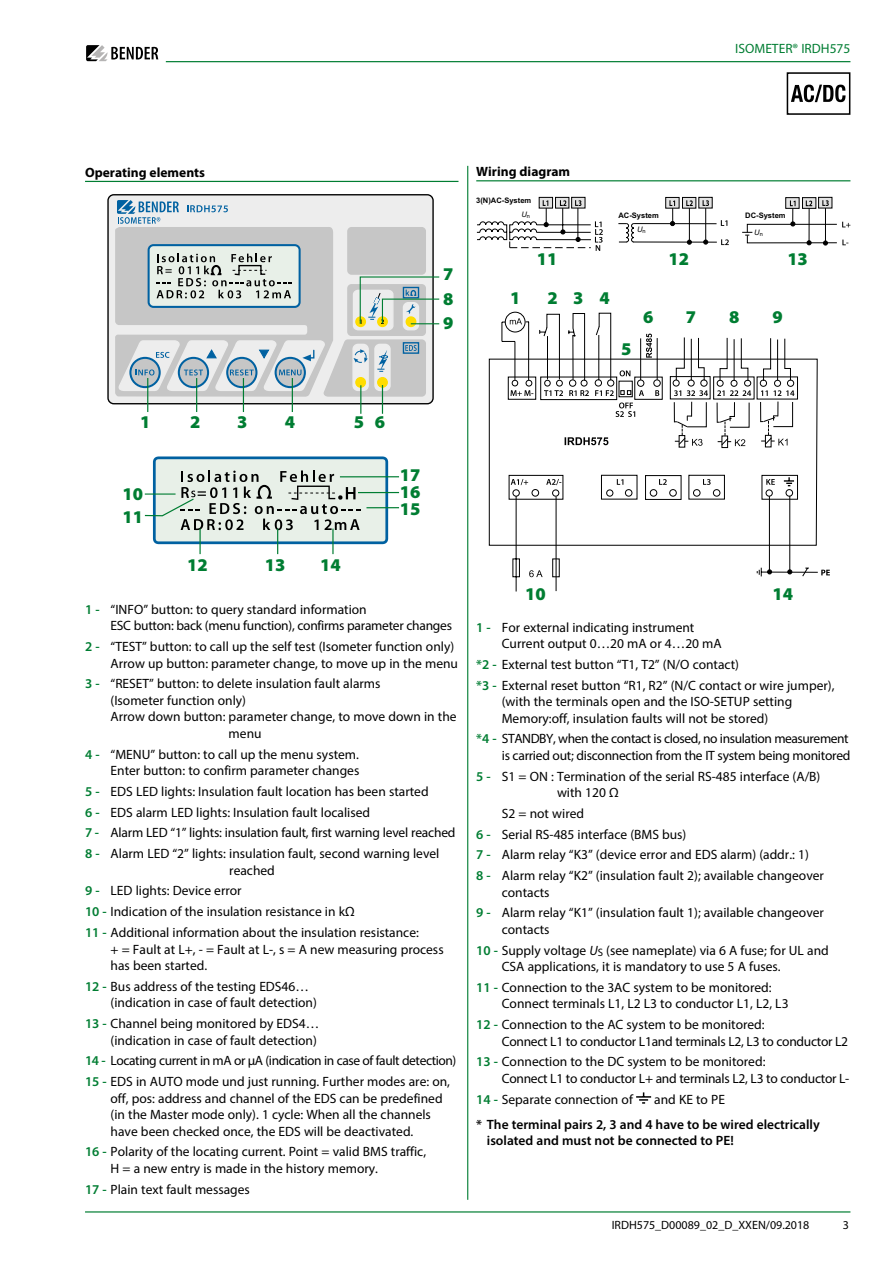
<style>
.page{position:relative;width:893px;height:1263px;background:#fff}
.page>*{position:absolute;margin:0;border:0;box-sizing:border-box;transform-origin:0 0}
.t1{font:900 18px/24.6px "Myriad Pro";color:#007d32;text-align:justify}
.t2{font:13.5px/20.7px "Myriad Pro";color:#000}
.t3{font:13.5px/16.5px "Myriad Pro";letter-spacing:-.02em;color:#000}
.t4{font:13.5px/20.7px "Myriad Pro";letter-spacing:-.03em;color:#000}
.t5{font:600 13.5px/16.5px "Myriad Pro";color:#000}
.t6{font:700 13.5px "Myriad Pro";color:#000}
.t7{font:13.5px "Myriad Pro";color:#007d32}
.t8{font:12px "Myriad Pro";color:#000}
.t9{font:700 7.5px/14.4px "Arial";color:#000;text-align:right}
.t10{font:italic 7.5px "Arial";color:#000}
.s1{font-weight:400;font-style:italic}
.s2{font-weight:600;color:#007d32}
.s3{font-style:italic}
</style>
<div class="page">
<svg style="left:86px;top:45px;width:72px;height:16px"></svg>
<hr style="left:166px;top:61px;width:684px;height:1px;background:#007d32">
<hr style="left:85px;top:1211px;width:765px;height:1px;background:#007d32">
<div style="left:785px;top:197px;width:14px;height:12px;background:#e3e3e3;border:1px solid #000"></div>
<div style="left:802px;top:197px;width:14px;height:12px;background:#e3e3e3;border:1px solid #000"></div>
<div style="left:818px;top:197px;width:14px;height:11px;background:#e3e3e3;border:1px solid #000"></div>
<div style="left:665px;top:197px;width:14px;height:11px;background:#e3e3e3;border:1px solid #000"></div>
<div style="left:682px;top:197px;width:14px;height:11px;background:#e3e3e3;border:1px solid #000"></div>
<div style="left:699px;top:197px;width:13px;height:11px;background:#e3e3e3;border:1px solid #000"></div>
<div style="left:555px;top:197px;width:14px;height:11px;background:#e3e3e3;border:1px solid #000"></div>
<div style="left:539px;top:197px;width:14px;height:11px;background:#e3e3e3;border:1px solid #000"></div>
<div style="left:571px;top:197px;width:14px;height:11px;background:#e3e3e3;border:1px solid #000"></div>
<svg style="left:476px;top:200px;width:374px;height:378px"></svg>
<div style="left:108px;top:195px;width:325px;height:209px;background:#ededed;border-radius:6px"></div>
<hr style="left:85px;top:181px;width:373px;height:1px;background:#007d32">
<hr style="left:476px;top:180px;width:374px;height:1px;background:#007d32">
<svg style="left:636px;top:1092px;width:15px;height:12px"></svg>
<svg style="left:114px;top:200px;width:326px;height:214px"></svg>
<hr style="left:340px;top:476px;width:59px;height:1px;background:#007d32">
<hr style="left:358px;top:492px;width:41px;height:1px;background:#007d32">
<hr style="left:366px;top:507px;width:33px;height:1px;background:#007d32">
<svg style="left:144px;top:456px;width:245px;height:98px;background:#c5d2d0"></svg>
<hr style="left:332px;top:529px;width:2px;height:25px;background:#007d32">
<hr style="left:145px;top:493px;width:31px;height:2px;background:#007d32">
<hr style="left:467px;top:166px;width:1px;height:1034px;background:#007d32">
<div style="left:787px;top:72px;width:63px;height:43px;border:2px solid #000"></div>
<svg style="left:791px;top:85px;width:54px;height:17px"></svg>
<p class="t6" style="left:85px;top:163px;width:122px">Operating elements</p>
<p class="t6" style="left:476px;top:163px;width:95px">Wiring diagram</p>
<p class="t9" style="left:476px;top:193px;width:57px">3(N)AC-System<br><span class="s1">U</span><sub>n</sub></p>
<p class="t7" style="left:735px;top:40px;width:117px">ISOMETER® IRDH575</p>
<p class="t9" style="left:618px;top:208px;width:42px">AC-System</p>
<p class="t9" style="left:745px;top:208px;width:42px">DC-System</p>
<p class="t10" style="left:637px;top:225px;width:10px">U<sub>n</sub></p>
<p class="t10" style="left:754px;top:227px;width:10px">U<sub>n</sub></p>
<h1 class="t1" style="left:443px;top:262px;width:12px">7<br>8<br>9</h1>
<h1 class="t1" style="left:510px;top:286px;width:12px">1</h1>
<h1 class="t1" style="left:537px;top:247px;width:22px">11</h1>
<h1 class="t1" style="left:668px;top:247px;width:22px">12</h1>
<h1 class="t1" style="left:787px;top:247px;width:22px">13</h1>
<h1 class="t1" style="left:547px;top:286px;width:12px">2</h1>
<h1 class="t1" style="left:573px;top:286px;width:12px">3</h1>
<h1 class="t1" style="left:600px;top:286px;width:12px">4</h1>
<h1 class="t1" style="left:621px;top:337px;width:12px">5</h1>
<h1 class="t1" style="left:643px;top:305px;width:12px">6</h1>
<h1 class="t1" style="left:686px;top:305px;width:12px">7</h1>
<h1 class="t1" style="left:729px;top:305px;width:12px">8</h1>
<h1 class="t1" style="left:772px;top:305px;width:12px">9</h1>
<h1 class="t1" style="left:140px;top:409px;width:12px">1</h1>
<h1 class="t1" style="left:122px;top:483px;width:22px;line-height:22.4px">10<br>11</h1>
<h1 class="t1" style="left:190px;top:409px;width:12px">2</h1>
<h1 class="t1" style="left:187px;top:553px;width:22px">12</h1>
<h1 class="t1" style="left:237px;top:409px;width:12px">3</h1>
<h1 class="t1" style="left:285px;top:409px;width:12px">4</h1>
<h1 class="t1" style="left:354px;top:409px;width:12px">5</h1>
<h1 class="t1" style="left:375px;top:409px;width:12px">6</h1>
<h1 class="t1" style="left:400px;top:463px;width:22px">17</h1>
<h1 class="t1" style="left:400px;top:480px;width:22px">16</h1>
<h1 class="t1" style="left:400px;top:497px;width:22px">15</h1>
<h1 class="t1" style="left:265px;top:553px;width:22px">13</h1>
<h1 class="t1" style="left:320px;top:553px;width:22px">14</h1>
<p class="t3" style="left:111px;top:601px;width:343px;text-indent:-26px"><span class="s2">1 -</span> “INFO” button: to query standard information<br>ESC button: back (menu function), confirms parameter changes</p>
<p class="t2" style="left:85px;top:638px;width:374px;line-height:16.5px;text-align:right"><span class="s2">2 -</span> “TEST” button: to call up the self test (Isometer function only)<br>Arrow up button: parameter change, to move up in the menu</p>
<p class="t2" style="left:85px;top:673px;width:297px"><span class="s2">3 -</span> “RESET” button: to delete insulation fault alarms</p>
<p class="t2" style="left:111px;top:690px;width:137px">(Isometer function only)</p>
<p class="t2" style="left:111px;top:706px;width:348px">Arrow down button: parameter change, to move down in the</p>
<p class="t2" style="left:229px;top:723px;width:34px">menu</p>
<p class="t2" style="left:85px;top:746px;width:276px;line-height:16.5px;text-align:right"><span class="s2">4 -</span> “MENU” button: to call up the menu system.<br>Enter button: to confirm parameter changes</p>
<p class="t2" style="left:85px;top:781px;width:372px"><span class="s2">5 -</span> EDS LED lights: Insulation fault location has been started<br><span class="s2">6 -</span> EDS alarm LED lights: Insulation fault localised<br><span class="s2">7 -</span> Alarm LED “1” lights: insulation fault, first warning level reached <span class="s2">8 -</span> Alarm LED “2” lights: insulation fault, second warning level</p>
<p class="t2" style="left:85px;top:860px;width:335px;text-indent:144px">reached<br><span class="s2">9 -</span> LED lights: Device error<br><span class="s2">10 -</span> Indication of the insulation resistance in kΩ<br><span class="s2">11 -</span> Additional information about the insulation resistance:</p>
<p class="t2" style="left:111px;top:940px;width:335px;line-height:16.5px">+ = Fault at L+, - = Fault at L-, s = A new measuring process has been started.</p>
<p class="t2" style="left:111px;top:978px;width:208px;line-height:16.5px;text-indent:-26px"><span class="s2">12 -</span> Bus address of the testing EDS46… (indication in case of fault detection)</p>
<p class="t2" style="left:85px;top:1015px;width:236px;line-height:16.5px;text-align:right"><span class="s2">13 -</span> Channel being monitored by EDS4… (indication in case of fault detection)</p>
<p class="t4" style="left:85px;top:1050px;width:373px"><span class="s2">14 -</span> Locating current in mA or µA (indication in case of fault detection)<br><span class="s2">15 -</span> EDS in AUTO mode und just running. Further modes are: on,</p>
<p class="t2" style="left:111px;top:1089px;width:334px;line-height:16.5px">off, pos: address and channel of the EDS can be predefined (in the Master mode only). 1 cycle: When all the channels have been checked once, the EDS will be deactivated.</p>
<p class="t2" style="left:111px;top:1143px;width:317px;line-height:16.5px;text-indent:-26px"><span class="s2">16 -</span> Polarity of the locating current. Point = valid BMS traffic,<br>H = a new entry is made in the history memory.</p>
<p class="t2" style="left:85px;top:1178px;width:166px"><span class="s2">17 -</span> Plain text fault messages</p>
<h1 class="t1" style="left:525px;top:582px;width:22px">10</h1>
<h1 class="t1" style="left:772px;top:582px;width:22px">14</h1>
<p class="t2" style="left:502px;top:618px;width:222px;line-height:16.5px;text-indent:-26px"><span class="s2">1 -</span> For external indicating instrument<br>Current output 0…20 mA or 4…20 mA</p>
<p class="t2" style="left:476px;top:654px;width:360px"><span class="s2">*2 -</span> External test button “T1, T2” (N/O contact)<br><span class="s2">*3 -</span> External reset button “R1, R2” (N/C contact or wire jumper),</p>
<p class="t2" style="left:502px;top:693px;width:292px;line-height:16.5px">(with the terminals open and the ISO-SETUP setting<br>Memory:off, insulation faults will not be stored)</p>
<p class="t3" style="left:476px;top:730px;width:376px;text-align:right"><span class="s2">*4 -</span> STANDBY, when the contact is closed, no insulation measurement is carried out; disconnection from the IT system being monitored</p>
<p class="t2" style="left:557px;top:767px;width:265px;line-height:16.5px;text-indent:-81px"><span class="s2">5 -</span> S1 = ON : Termination of the serial RS-485 interface (A/B) with 120 Ω</p>
<p class="t2" style="left:476px;top:803px;width:349px;text-indent:26px">S2 = not wired<br><span class="s2">6 -</span> Serial RS-485 interface (BMS bus)<br><span class="s2">7 -</span> Alarm relay “K3” (device error and EDS alarm) (addr.: 1)<br><span class="s2">8 -</span> Alarm relay “K2” (insulation fault 2); available changeover</p>
<p class="t2" style="left:476px;top:881px;width:349px;text-indent:26px">contacts<br><span class="s2">9 -</span> Alarm relay “K1” (insulation fault 1); available changeover</p>
<p class="t2" style="left:476px;top:918px;width:354px;text-indent:26px">contacts<br><span class="s2">10 -</span> Supply voltage <span class="s3">U</span><sub>S</sub> (see nameplate) via 6 A fuse; for UL and</p>
<p class="t2" style="left:476px;top:956px;width:306px;text-indent:26px">CSA applications, it is mandatory to use 5 A fuses.<br><span class="s2">11 -</span> Connection to the 3AC system to be monitored:</p>
<p class="t2" style="left:476px;top:993px;width:314px;text-indent:26px">Connect terminals L1, L2 L3 to conductor L1, L2, L3<br><span class="s2">12 -</span> Connection to the AC system to be monitored:</p>
<p class="t3" style="left:476px;top:1030px;width:373px;line-height:20.7px;text-indent:26px">Connect L1 to conductor L1and terminals L2, L3 to conductor L2<br><span class="s2">13 -</span> Connection to the DC system to be monitored:</p>
<p class="t3" style="left:476px;top:1068px;width:375px;line-height:20.7px;text-indent:26px">Connect L1 to conductor L+ and terminals L2, L3 to conductor L-<br><span class="s2">14 -</span> Separate connection of</p>
<p class="t2" style="left:654px;top:1088px;width:72px">and KE to PE</p>
<p class="t5" style="left:487px;top:1115px;width:334px;text-indent:-11px">* The terminal pairs 2, 3 and 4 have to be wired electrically isolated and must not be connected to PE!</p>
<p class="t8" style="left:612px;top:1217px;width:199px">IRDH575_D00089_02_D_XXEN/09.2018</p>
<p class="t8" style="left:843px;top:1217px;width:8px">3</p>
</div>
